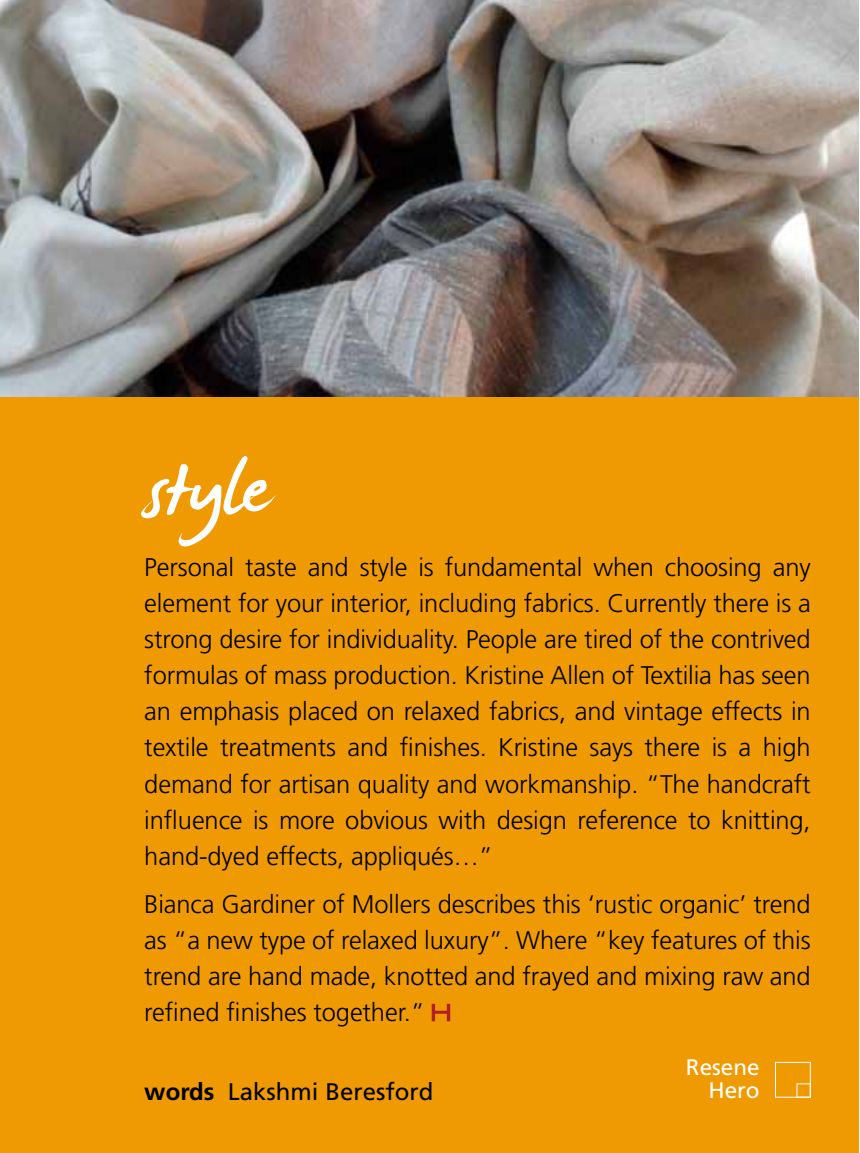
<style>
.page{position:relative;width:860px;height:1153px;background:#fff}
.page>*{position:absolute;margin:0;border:0;box-sizing:border-box;transform-origin:0 0}
.t1{font:144px "James Fajardo";letter-spacing:-.01em;color:#fff}
.t2{font:300 25.5px/36px "Frutiger";letter-spacing:-.005em;color:#000;text-align:justify}
.t3{font:24px "Frutiger";color:#000}
.t4{font:22.5px/22.5px "Frutiger";color:#fff;text-align:right}
.s1{font-weight:700}
</style>
<div class="page">
<div style="left:0;top:253px;width:859px;height:900px;background:#ef9a03"></div>
<div style="left:775px;top:1062px;width:35px;height:35px;border:1px solid #fff"></div>
<img style="left:0;top:0;width:859px;height:396px">
<svg style="left:431px;top:1004px;width:19px;height:17px"></svg>
<h1 class="t1" style="left:144px;top:412px;width:130px">style</h1>
<p class="t2" style="left:144px;top:550px;width:668px">Personal taste and style is fundamental when choosing any element for your interior, including fabrics. Currently there is a strong desire for individuality. People are tired of the contrived formulas of mass production. Kristine Allen of Textilia has seen an emphasis placed on relaxed fabrics, and vintage effects in textile treatments and finishes. Kristine says there is a high demand for artisan quality and workmanship. “The handcraft influence is more obvious with design reference to knitting, hand-dyed effects, appliqués…”</p>
<p class="t2" style="left:144px;top:887px;width:668px">Bianca Gardiner of Mollers describes this ‘rustic organic’ trend as “a new type of relaxed luxury”. Where “key features of this trend are hand made, knotted and frayed and mixing raw and refined finishes together.”</p>
<p class="t3" style="left:144px;top:1077px;width:290px"><span class="s1">words</span> Lakshmi Beresford</p>
<p class="t4" style="left:686px;top:1056px;width:75px">Resene<br>Hero</p>
</div>
